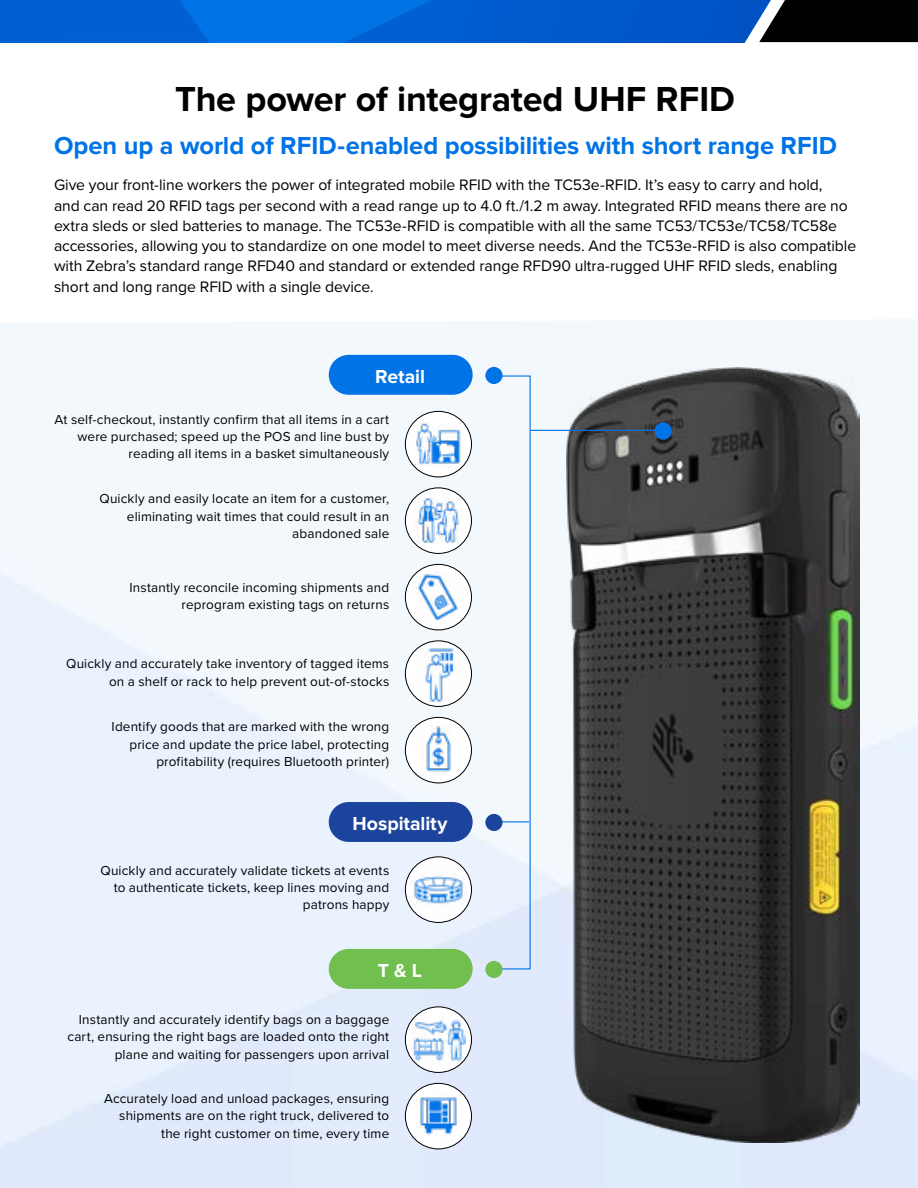
<style>
.page{position:relative;width:918px;height:1188px;background:#fff}
.page>*{position:absolute;margin:0;border:0;box-sizing:border-box;transform-origin:0 0}
.t1{font:700 36px "Proxima Nova";color:#000}
.t2{font:700 25.5px "Proxima Nova";color:#0073e6}
.t3{font:700 19.5px "Proxima Nova";letter-spacing:-.005em;color:#fff}
.t4{font:15.75px/20.2px "Proxima Nova";letter-spacing:-.005em;color:#000}
.t5{font:13.5px/17.2px "Proxima Nova";letter-spacing:.01em;color:#000;text-align:right}
</style>
<div class="page">
<img style="left:0;top:320px;width:918px;height:868px">
<div style="left:405px;top:1083px;width:66px;height:66px;background:#fff;border-radius:50%"></div>
<img style="left:420px;top:1097px;width:37px;height:38px">
<div style="left:405px;top:1083px;width:67px;height:66px;border:1px solid #000;border-radius:50%"></div>
<svg style="left:405px;top:1007px;width:66px;height:65px"></svg>
<img style="left:411px;top:1012px;width:55px;height:55px">
<div style="left:405px;top:1007px;width:67px;height:66px;border:1px solid #000;border-radius:50%"></div>
<svg style="left:405px;top:857px;width:66px;height:65px"></svg>
<img style="left:410px;top:861px;width:57px;height:57px">
<div style="left:405px;top:857px;width:67px;height:66px;border:1px solid #000;border-radius:50%"></div>
<div style="left:405px;top:717px;width:66px;height:66px;background:#fff;border-radius:50%"></div>
<img style="left:416px;top:725px;width:45px;height:47px">
<div style="left:405px;top:717px;width:67px;height:66px;border:1px solid #000;border-radius:50%"></div>
<svg style="left:405px;top:641px;width:66px;height:65px"></svg>
<img style="left:412px;top:647px;width:56px;height:56px">
<div style="left:405px;top:641px;width:67px;height:66px;border:1px solid #000;border-radius:50%"></div>
<svg style="left:405px;top:564px;width:66px;height:66px"></svg>
<img style="left:412px;top:571px;width:53px;height:53px">
<div style="left:405px;top:564px;width:67px;height:66px;border:1px solid #000;border-radius:50%"></div>
<div style="left:405px;top:488px;width:66px;height:65px;background:#fff;border-radius:50%"></div>
<img style="left:415px;top:498px;width:45px;height:46px">
<div style="left:405px;top:488px;width:67px;height:66px;border:1px solid #000;border-radius:50%"></div>
<div style="left:405px;top:411px;width:66px;height:66px;background:#fff;border-radius:50%"></div>
<img style="left:416px;top:423px;width:45px;height:43px">
<div style="left:405px;top:411px;width:67px;height:66px;border:1px solid #000;border-radius:50%"></div>
<img style="left:567px;top:367px;width:293px;height:776px">
<svg style="left:0;top:0;width:918px;height:43px;background:#0455b4"></svg>
<div style="left:485px;top:367px;width:18px;height:17px;background:#0073e6;border-radius:50%"></div>
<svg style="left:484px;top:375px;width:47px;height:595px"></svg>
<hr style="left:493px;top:821px;width:36px;height:1px;background:#0073e6">
<hr style="left:531px;top:430px;width:132px;height:1px;background:#0073e6">
<div style="left:655px;top:422px;width:17px;height:18px;background:#0073e6;border-radius:50%"></div>
<div style="left:329px;top:355px;width:144px;height:40px;background:#0073e6;border-radius:20px"></div>
<div style="left:329px;top:802px;width:144px;height:40px;background:#1c449c;border-radius:20px"></div>
<div style="left:329px;top:949px;width:144px;height:40px;background:#70bf4f;border-radius:20px"></div>
<div style="left:485px;top:961px;width:18px;height:17px;background:#70bf4f;border-radius:50%"></div>
<div style="left:485px;top:814px;width:18px;height:17px;background:#1c449c;border-radius:50%"></div>
<h1 class="t1" style="left:175px;top:79px;width:561px">The power of integrated UHF RFID</h1>
<h2 class="t2" style="left:54px;top:130px;width:785px">Open up a world of RFID-enabled possibilities with short range RFID</h2>
<p class="t4" style="left:54px;top:174px;width:804px">Give your front-line workers the power of integrated mobile RFID with the TC53e-RFID. It’s easy to carry and hold,<br>and can read 20 RFID tags per second with a read range up to 4.0 ft./1.2 m away. Integrated RFID means there are no extra sleds or sled batteries to manage. The TC53e-RFID is compatible with all the same TC53/TC53e/TC58/TC58e accessories, allowing you to standardize on one model to meet diverse needs. And the TC53e-RFID is also compatible with Zebra’s standard range RFD40 and standard or extended range RFD90 ultra-rugged UHF RFID sleds, enabling short and long range RFID with a single device.</p>
<h3 class="t3" style="left:375px;top:365px;width:51px">Retail</h3>
<p class="t5" style="left:55px;top:410px;width:336px">At self-checkout, instantly confirm that all items in a cart were purchased; speed up the POS and line bust by reading all items in a basket simultaneously</p>
<p class="t5" style="left:99px;top:490px;width:291px">Quickly and easily locate an item for a customer, eliminating wait times that could result in an abandoned sale</p>
<p class="t5" style="left:129px;top:578px;width:261px">Instantly reconcile incoming shipments and reprogram existing tags on returns</p>
<p class="t5" style="left:66px;top:655px;width:325px">Quickly and accurately take inventory of tagged items on a shelf or rack to help prevent out-of-stocks</p>
<p class="t5" style="left:112px;top:718px;width:279px">Identify goods that are marked with the wrong price and update the price label, protecting profitability (requires Bluetooth printer)</p>
<h3 class="t3" style="left:353px;top:812px;width:96px">Hospitality</h3>
<p class="t5" style="left:100px;top:861px;width:290px">Quickly and accurately validate tickets at events to authenticate tickets, keep lines moving and patrons happy</p>
<h3 class="t3" style="left:378px;top:959px;width:46px">T &amp; L</h3>
<p class="t5" style="left:68px;top:1010px;width:323px">Instantly and accurately identify bags on a baggage cart, ensuring the right bags are loaded onto the right plane and waiting for passengers upon arrival</p>
<p class="t5" style="left:104px;top:1089px;width:287px">Accurately load and unload packages, ensuring shipments are on the right truck, delivered to the right customer on time, every time</p>
</div>
